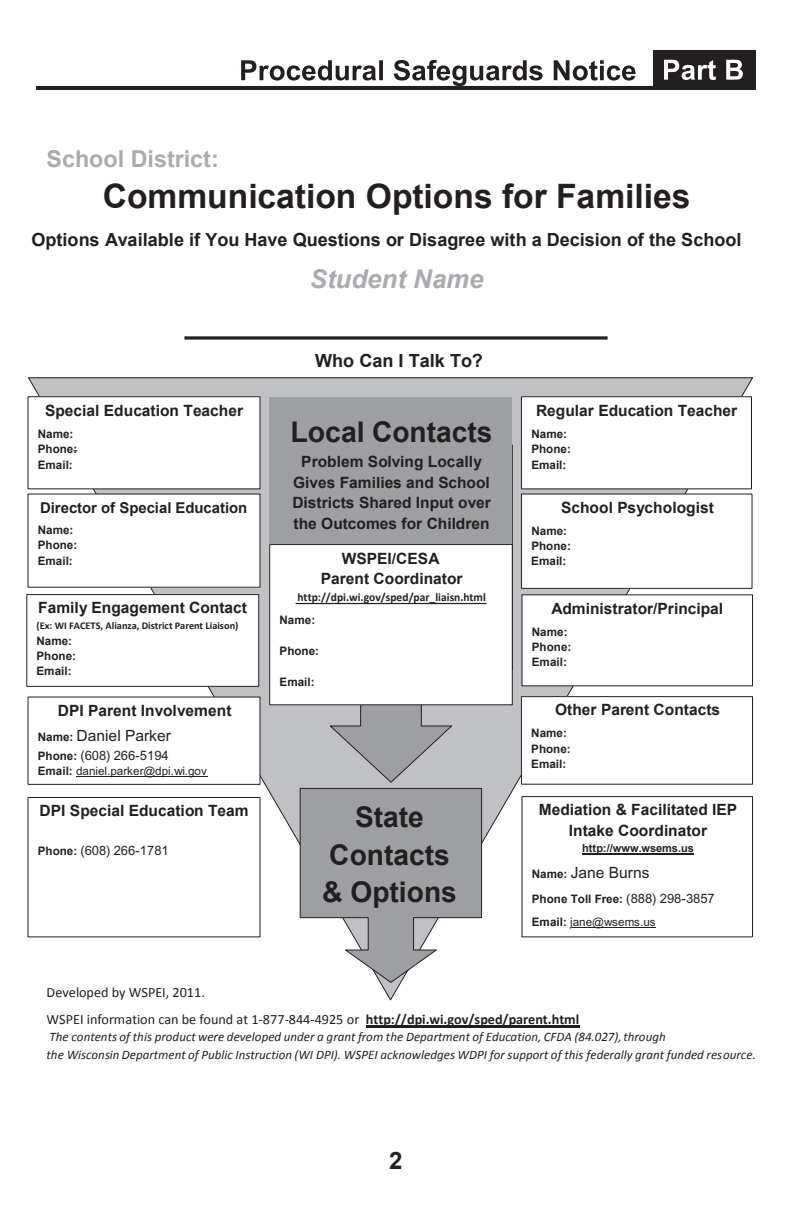
<style>
.page{position:relative;width:792px;height:1224px;background:#fff}
.page>*{position:absolute;margin:0;border:0;box-sizing:border-box;transform-origin:0 0}
.t1{font:700 33.6px "Arial";color:#231f20}
.t2{font:700 28.4px/37.6px "Arial";color:#231f20;text-align:center}
.t3{font:italic 700 25.8px "Arial";color:#aaabaf}
.t4{font:700 24px "Arial";color:#231f20}
.t5{font:700 23.2px "Arial";color:#aaabaf}
.t6{font:700 18px "Arial";color:#231f20}
.t7{font:700 15.6px/20.6px "Arial";color:#231f20;text-align:center}
.t8{font:15.6px "Arial";color:#231f20}
.t9{font:700 15px "Arial";color:#231f20}
.t10{font:14.2px/26.8px "Calibri";color:#231f20}
.t11{font:italic 13px/18.2px "Calibri";letter-spacing:.005em;color:#231f20}
.t12{font:13px "Arial";color:#231f20}
.t13{font:700 11.6px/15.4px "Arial";color:#231f20}
.t14{font:700 11.6px "Calibri";color:#231f20}
.t15{font:11.6px "Arial";letter-spacing:.005em;color:#231f20}
.t16{font:700 11px "Arial";color:#231f20}
.t17{font:700 10.4px "Calibri";letter-spacing:.005em;color:#231f20}
.s1{font-size:11.6px}
.s2{font-weight:400}
.s3{font-weight:700;font-size:11.6px}
.s4{font-weight:700}
.s5{font-weight:400;font-size:13px}
</style>
<div class="page">
<hr style="left:36px;top:86px;width:720px;height:4px;background:#231f20">
<div style="left:653px;top:50px;width:103px;height:36px;background:#231f20"></div>
<svg style="left:664px;top:60px;width:79px;height:20px"></svg>
<svg style="left:241px;top:60px;width:395px;height:26px"></svg>
<svg style="left:27px;top:377px;width:726px;height:624px"></svg>
<svg style="left:269px;top:444px;width:244px;height:340px;background:#b7b8bb"></svg>
<div style="left:270px;top:397px;width:242px;height:148px;background:#9d9fa2"></div>
<svg style="left:299px;top:726px;width:184px;height:258px"></svg>
<div style="left:305px;top:797px;width:168px;height:113px;background:#9d9fa2"></div>
<div style="left:28px;top:397px;width:232px;height:92px;background:#fff"></div>
<div style="left:28px;top:396px;width:232px;height:93px;border:1px solid #231f20"></div>
<div style="left:28px;top:494px;width:232px;height:93px;background:#fff"></div>
<div style="left:270px;top:545px;width:242px;height:160px;background:#fff"></div>
<div style="left:269px;top:544px;width:244px;height:161px;border:1px solid #231f20"></div>
<hr style="left:296px;top:603px;width:190px;height:1px;background:#231f20">
<div style="left:28px;top:697px;width:232px;height:87px;background:#fff"></div>
<div style="left:28px;top:697px;width:232px;height:88px;border:1px solid #231f20"></div>
<div style="left:28px;top:798px;width:232px;height:139px;background:#fff"></div>
<div style="left:28px;top:797px;width:232px;height:140px;border:1px solid #231f20"></div>
<div style="left:522px;top:797px;width:231px;height:140px;background:#fff"></div>
<div style="left:521px;top:796px;width:232px;height:141px;border:1px solid #231f20"></div>
<div style="left:522px;top:595px;width:231px;height:91px;background:#fff"></div>
<div style="left:521px;top:594px;width:232px;height:92px;border:1px solid #231f20"></div>
<div style="left:521px;top:494px;width:231px;height:94px;background:#fff"></div>
<div style="left:521px;top:494px;width:231px;height:95px;border:1px solid #231f20"></div>
<div style="left:521px;top:397px;width:230px;height:92px;background:#fff"></div>
<div style="left:521px;top:396px;width:231px;height:93px;border:1px solid #231f20"></div>
<div style="left:521px;top:697px;width:232px;height:87px;background:#fff"></div>
<div style="left:521px;top:696px;width:232px;height:89px;border:1px solid #231f20"></div>
<div style="left:27px;top:595px;width:232px;height:91px;background:#fff"></div>
<div style="left:26px;top:594px;width:233px;height:93px;border:1px solid #231f20"></div>
<svg style="left:184px;top:336px;width:424px;height:4px;background:#4d4a4b"></svg>
<hr style="left:76px;top:776px;width:131px;height:1px;background:#231f20">
<hr style="left:582px;top:853px;width:112px;height:1px;background:#231f20">
<hr style="left:573px;top:927px;width:83px;height:1px;background:#231f20">
<hr style="left:366px;top:1025px;width:213px;height:2px;background:#231f20">
<h3 class="t5" style="left:47px;top:146px;width:174px">School District:</h3>
<h1 class="t1" style="left:103px;top:178px;width:589px">Communication Options for Families</h1>
<p class="t6" style="left:31px;top:229px;width:711px">Options Available if You Have Questions or Disagree with a Decision of the School</p>
<h3 class="t3" style="left:310px;top:265px;width:175px">Student Name</h3>
<p class="t7" style="left:45px;top:400px;width:200px">Special Education Teacher</p>
<p class="t13" style="left:38px;top:426px;width:41px">Name:<br>Phone:<br>Email:</p>
<p class="t9" style="left:40px;top:499px;width:209px">Director of Special Education</p>
<p class="t13" style="left:38px;top:523px;width:41px">Name:<br>Phone:</p>
<p class="t6" style="left:315px;top:351px;width:169px">Who Can I Talk To?</p>
<h2 class="t2" style="left:290px;top:413px;width:204px">Local Contacts</h2>
<p class="t7" style="left:292px;top:451px;width:200px">Problem Solving Locally<br>Gives Families and School<br>Districts Shared Input over the Outcomes for Children</p>
<p class="t13" style="left:38px;top:553px;width:37px">Email:</p>
<p class="t7" style="left:321px;top:548px;width:143px">WSPEI/CESA<br>Parent Coordinator</p>
<p class="t14" style="left:297px;top:590px;width:190px">http://dpi.wi.gov/sped/par_liaisn.html</p>
<p class="t7" style="left:38px;top:597px;width:210px">Family Engagement Contact</p>
<p class="t17" style="left:36px;top:620px;width:204px">(Ex: WI FACETS, Alianza, District Parent Liaison)</p>
<p class="t13" style="left:280px;top:613px;width:37px">Name:</p>
<p class="t13" style="left:36px;top:633px;width:41px">Name:<br>Phone:<br>Email:</p>
<p class="t7" style="left:38px;top:698px;width:195px;line-height:25.6px;text-align:left;text-indent:20px">DPI Parent Involvement<br><span class="s1">Name:</span> <span class="s2">Daniel Parker</span></p>
<p class="t12" style="left:38px;top:748px;width:133px"><span class="s3">Phone:</span> (608) 266-5194</p>
<p class="t15" style="left:38px;top:764px;width:171px"><span class="s4">Email:</span> daniel.parker@dpi.wi.gov</p>
<p class="t7" style="left:40px;top:800px;width:211px">DPI Special Education Team</p>
<p class="t12" style="left:38px;top:843px;width:133px"><span class="s3">Phone:</span> (608) 266-1781</p>
<p class="t13" style="left:280px;top:643px;width:41px">Phone:</p>
<p class="t13" style="left:280px;top:674px;width:37px">Email:</p>
<h2 class="t2" style="left:322px;top:798px;width:136px">State<br>Contacts &amp; Options</h2>
<p class="t7" style="left:536px;top:400px;width:203px">Regular Education Teacher</p>
<p class="t13" style="left:531px;top:426px;width:41px">Name:<br>Phone:<br>Email:</p>
<p class="t7" style="left:561px;top:498px;width:154px">School Psychologist</p>
<p class="t13" style="left:531px;top:524px;width:41px;line-height:14.8px">Name:<br>Phone:</p>
<p class="t13" style="left:531px;top:554px;width:37px">Email:</p>
<p class="t7" style="left:552px;top:598px;width:173px">Administrator/Principal</p>
<p class="t13" style="left:532px;top:624px;width:37px">Name:</p>
<p class="t13" style="left:532px;top:639px;width:41px">Phone:<br>Email:</p>
<p class="t7" style="left:555px;top:700px;width:167px">Other Parent Contacts</p>
<p class="t13" style="left:531px;top:725px;width:41px">Name:<br>Phone:<br>Email:</p>
<p class="t7" style="left:539px;top:800px;width:200px">Mediation &amp; Facilitated IEP<br>Intake Coordinator</p>
<p class="t16" style="left:582px;top:842px;width:113px">http://www.wsems.us</p>
<p class="t8" style="left:532px;top:863px;width:119px"><span class="s3">Name:</span> Jane Burns</p>
<p class="t13" style="left:532px;top:887px;width:185px;line-height:23.2px">Phone Toll Free: <span class="s5">(888) 298-3857<br></span>Email: <span class="s2">jane@wsems.us</span></p>
<p class="t10" style="left:47px;top:979px;width:534px">Developed by WSPEI, 2011.<br>WSPEI information can be found at 1-877-844-4925 or <span class="s4">http://dpi.wi.gov/sped/parent.html</span></p>
<p class="t11" style="left:47px;top:1027px;width:711px">The contents of this product were developed under a grant from the Department of Education, CFDA (84.027), through<br>the Wisconsin Department of Public Instruction (WI DPI). WSPEI acknowledges WDPI for support of this federally grant funded resource.</p>
<h3 class="t4" style="left:389px;top:1148px;width:15px">2</h3>
</div>
